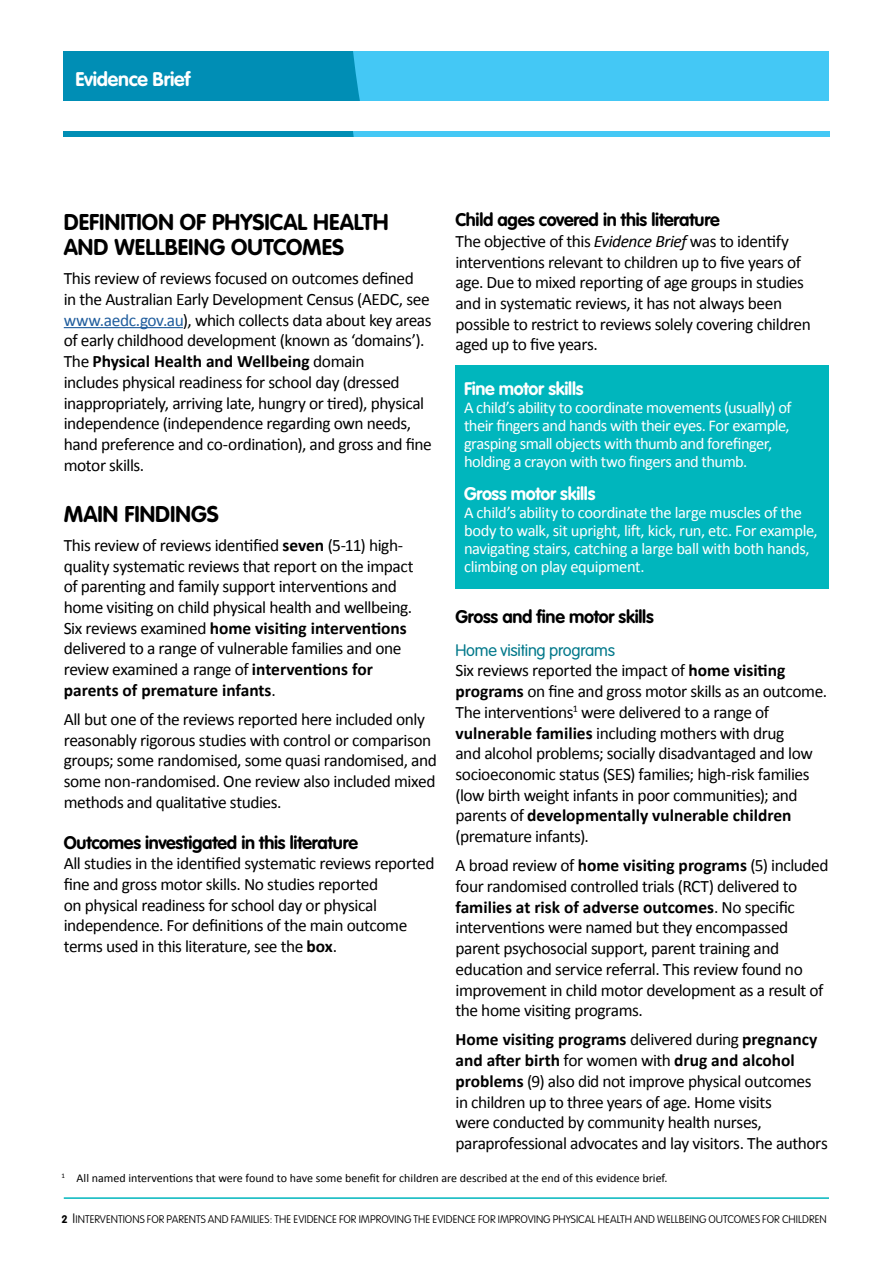
<style>
.page{position:relative;width:893px;height:1263px;background:#fff}
.page>*{position:absolute;margin:0;border:0;box-sizing:border-box;transform-origin:0 0}
.t1{font:700 22.5px/25.5px "VAG Rounded";color:#000}
.t2{font:700 19.5px "VAG Rounded";letter-spacing:-.01em;color:#fff}
.t3{font:700 18px "VAG Rounded";letter-spacing:-.015em;color:#000}
.t4{font:700 18px "VAG Rounded";letter-spacing:-.015em;color:#fff}
.t5{font:17.4px/20.7px "Calibri";letter-spacing:-.025em;color:#000}
.t6{font:16.5px/18px "Calibri";letter-spacing:-.025em;color:#fff}
.t7{font:300 16.5px "VAG Rounded";letter-spacing:-.015em;color:#00788a}
.t8{font:12px "Calibri";color:#000}
.t9{font:100 10.8px "VAG Rounded";letter-spacing:.005em;color:#000}
.s1{font-style:italic}
.s2{font-weight:700}
.s3{color:#215e9e}
.s4{font-size:13.5px}
</style>
<div class="page">
<svg style="left:64px;top:51px;width:765px;height:49px;background:#29b1dc"></svg>
<hr style="left:64px;top:1197px;width:765px;height:2px;background:#00b6bd">
<svg style="left:64px;top:132px;width:765px;height:5px;background:#2ab2dc"></svg>
<hr style="left:64px;top:327px;width:119px;height:1px;background:#215e9e">
<div style="left:455px;top:365px;width:374px;height:224px;background:#00b6bd"></div>
<p class="t2" style="left:75px;top:67px;width:116px">Evidence Brief</p>
<p class="t3" style="left:455px;top:209px;width:266px">Child ages covered in this literature</p>
<p class="t5" style="left:455px;top:231px;width:357px">The objective of this <span class="s1">Evidence Brief</span> was to identify interventions relevant to children up to five years of age. Due to mixed reporting of age groups in studies and in systematic reviews, it has not always been possible to restrict to reviews solely covering children aged up to five years.</p>
<p class="t4" style="left:464px;top:378px;width:121px">Fine motor skills</p>
<p class="t6" style="left:464px;top:399px;width:329px">A child’s ability to coordinate movements (usually) of their fingers and hands with their eyes. For example, grasping small objects with thumb and forefinger, holding a crayon with two fingers and thumb.</p>
<p class="t4" style="left:464px;top:483px;width:133px">Gross motor skills</p>
<p class="t6" style="left:464px;top:503px;width:355px">A child’s ability to coordinate the large muscles of the body to walk, sit upright, lift, kick, run, etc. For example, navigating stairs, catching a large ball with both hands, climbing on play equipment.</p>
<p class="t3" style="left:455px;top:606px;width:200px">Gross and fine motor skills</p>
<p class="t7" style="left:455px;top:640px;width:161px">Home visiting programs</p>
<p class="t5" style="left:455px;top:660px;width:373px">Six reviews reported the impact of <span class="s2">home visiting programs</span> on fine and gross motor skills as an outcome.<br>The interventions<sup>1</sup> were delivered to a range of <span class="s2">vulnerable families</span> including mothers with drug<br>and alcohol problems; socially disadvantaged and low socioeconomic status (SES) families; high-risk families (low birth weight infants in poor communities); and parents of <span class="s2">developmentally vulnerable children </span>(premature infants).</p>
<p class="t5" style="left:455px;top:855px;width:375px">A broad review of <span class="s2">home visiting programs</span> (5) included four randomised controlled trials (RCT) delivered to <span class="s2">families at risk of adverse outcomes</span>. No specific interventions were named but they encompassed parent psychosocial support, parent training and education and service referral. This review found no improvement in child motor development as a result of the home visiting programs.</p>
<p class="t5" style="left:455px;top:1029px;width:374px"><span class="s2">Home visiting programs</span> delivered during <span class="s2">pregnancy and after birth</span> for women with <span class="s2">drug and alcohol problems</span> (9) also did not improve physical outcomes in children up to three years of age. Home visits<br>were conducted by community health nurses, paraprofessional advocates and lay visitors. The authors</p>
<p class="t8" style="left:62px;top:1170px;width:607px"><sup>1</sup> All named interventions that were found to have some benefit for children are described at the end of this evidence brief.</p>
<p class="t1" style="left:64px;top:210px;width:326px">DEFINITION OF PHYSICAL HEALTH<br>AND WELLBEING OUTCOMES</p>
<p class="t5" style="left:64px;top:268px;width:370px">This review of reviews focused on outcomes defined<br>in the Australian Early Development Census (AEDC, see <span class="s3">www.aedc.gov.au</span>), which collects data about key areas of early childhood development (known as ‘domains’).<br>The <span class="s2">Physical Health and Wellbeing</span> domain<br>includes physical readiness for school day (dressed inappropriately, arriving late, hungry or tired), physical independence (independence regarding own needs, hand preference and co-ordination), and gross and fine motor skills.</p>
<p class="t1" style="left:64px;top:502px;width:157px">MAIN FINDINGS</p>
<p class="t5" style="left:64px;top:535px;width:351px">This review of reviews identified <span class="s2">seven</span> (5-11) high&shy;quality systematic reviews that report on the impact of parenting and family support interventions and home visiting on child physical health and wellbeing.<br>Six reviews examined <span class="s2">home visiting interventions </span>delivered to a range of vulnerable families and one review examined a range of <span class="s2">interventions for parents of premature infants</span>.</p>
<p class="t5" style="left:64px;top:709px;width:375px">All but one of the reviews reported here included only reasonably rigorous studies with control or comparison groups; some randomised, some quasi randomised, and some non-randomised. One review also included mixed methods and qualitative studies.</p>
<p class="t3" style="left:64px;top:831px;width:296px">Outcomes investigated in this literature</p>
<p class="t5" style="left:64px;top:853px;width:372px">All studies in the identified systematic reviews reported fine and gross motor skills. No studies reported<br>on physical readiness for school day or physical independence. For definitions of the main outcome terms used in this literature, see the <span class="s2">box</span>.</p>
<p class="t9" style="left:62px;top:1213px;width:766px"><span class="s2">2</span> <span class="s4">I</span>INTERVENTIONS FOR PARENTS AND FAMILIES: THE EVIDENCE FOR IMPROVING THE EVIDENCE FOR IMPROVING PHYSICAL HEALTH AND WELLBEING OUTCOMES FOR CHILDREN</p>
</div>
